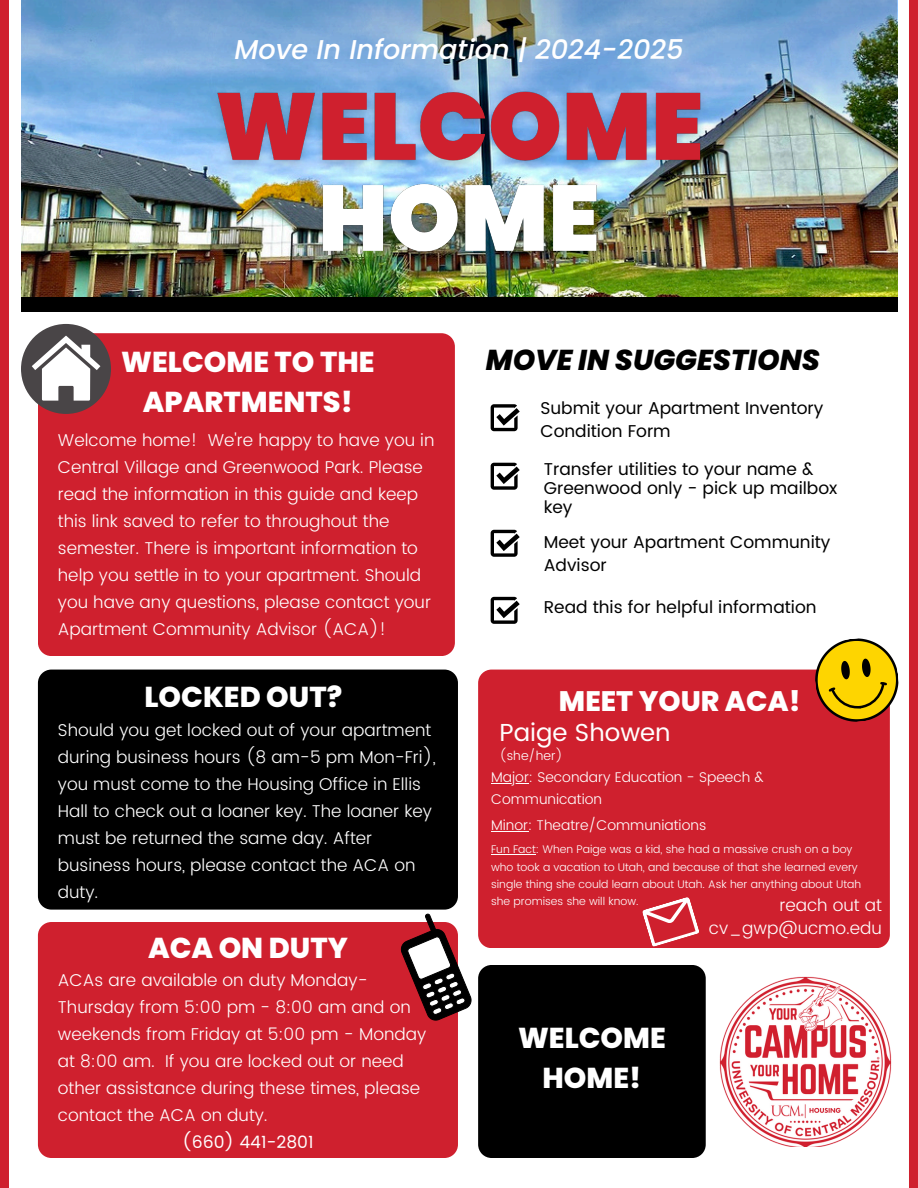
<style>
.page{position:relative;width:918px;height:1188px;background:#fff}
.page>*{position:absolute;margin:0;border:0;box-sizing:border-box;transform-origin:0 0}
.t1{font:800 28.8px/40.2px "Poppins";color:#fff;text-align:center}
.t2{font:italic 800 28.8px "Poppins";color:#000}
.t3{font:800 28.2px "Poppins";color:#fff}
.t4{font:italic 500 27.15px "Poppins";color:#fff}
.t5{font:24.6px "Poppins";color:#fff}
.t6{font:300 17.1px/27px "Poppins";color:#fff}
.t7{font:17.1px/22.5px "Poppins";color:#000}
.t8{font:17.1px "Poppins";color:#fff}
.t9{font:300 14.1px/22.2px "Poppins";color:#fff}
.t10{font:300 12.6px "Poppins";color:#fff}
.t11{font:300 11.1px/17.5px "Poppins";color:#fff}
</style>
<div class="page">
<img style="left:21px;top:140px;width:876px;height:157px">
<div style="left:38px;top:333px;width:417px;height:323px;background:#cf202e;border-radius:13px"></div>
<div style="left:38px;top:670px;width:420px;height:240px;background:#000;border-radius:13px"></div>
<div style="left:478px;top:965px;width:228px;height:193px;background:#000;border-radius:13px"></div>
<div style="left:478px;top:670px;width:412px;height:278px;background:#cf202e;border-radius:13px"></div>
<div style="left:38px;top:922px;width:420px;height:236px;background:#cf202e;border-radius:13px"></div>
<img style="left:21px;top:0;width:876px;height:140px">
<div style="left:21px;top:297px;width:876px;height:14px;background:#000"></div>
<svg style="left:400px;top:913px;width:72px;height:108px"></svg>
<div style="left:0;top:0;width:9px;height:1188px;background:#cf202e"></div>
<div style="left:909px;top:0;width:9px;height:1188px;background:#cf202e"></div>
<img style="left:719px;top:977px;width:172px;height:169px">
<div style="left:21px;top:324px;width:90px;height:90px;background:#494547;border-radius:50%"></div>
<svg style="left:32px;top:336px;width:68px;height:65px"></svg>
<svg style="left:491px;top:404px;width:29px;height:27px"></svg>
<svg style="left:491px;top:530px;width:29px;height:27px"></svg>
<svg style="left:491px;top:463px;width:29px;height:27px"></svg>
<svg style="left:491px;top:597px;width:29px;height:27px"></svg>
<img style="left:309px;top:193px;width:301px;height:90px">
<img style="left:202px;top:63px;width:513px;height:130px">
<svg style="left:811px;top:638px;width:88px;height:88px"></svg>
<svg style="left:642px;top:897px;width:57px;height:50px"></svg>
<hr style="left:491px;top:783px;width:38px;height:1px;background:#fff">
<hr style="left:491px;top:854px;width:45px;height:1px;background:#fff">
<hr style="left:491px;top:831px;width:37px;height:1px;background:#fff">
<h5 class="t4" style="left:234px;top:30px;width:451px">Move In Information | 2024-2025</h5>
<h5 class="t1" style="left:121px;top:342px;width:255px">WELCOME TO THE<br>APARTMENTS!</h5>
<h5 class="t6" style="left:58px;top:427px;width:378px">Welcome home! We're happy to have you in Central Village and Greenwood Park. Please read the information in this guide and keep this link saved to refer to throughout the semester. There is important information to help you settle in to your apartment. Should you have any questions, please contact your Apartment Community Advisor (ACA)!</h5>
<p class="t1" style="left:145px;top:677px;width:199px">LOCKED OUT?</p>
<p class="t6" style="left:58px;top:717px;width:379px">Should you get locked out of your apartment during business hours (8 am-5 pm Mon-Fri), you must come to the Housing Office in Ellis Hall to check out a loaner key. The loaner key must be returned the same day. After business hours, please contact the ACA on duty.</p>
<p class="t1" style="left:148px;top:928px;width:201px">ACA ON DUTY</p>
<p class="t6" style="left:58px;top:967px;width:311px">ACAs are available on duty Monday-</p>
<p class="t6" style="left:58px;top:994px;width:354px">Thursday from 5:00 pm - 8:00 am and on</p>
<p class="t6" style="left:58px;top:1021px;width:370px">weekends from Friday at 5:00 pm - Monday</p>
<p class="t6" style="left:58px;top:1048px;width:347px">at 8:00 am. If you are locked out or need</p>
<p class="t6" style="left:58px;top:1075px;width:364px">other assistance during these times, please</p>
<p class="t6" style="left:58px;top:1102px;width:211px">contact the ACA on duty.</p>
<p class="t8" style="left:182px;top:1132px;width:133px">(660) 441-2801</p>
<h2 class="t2" style="left:486px;top:340px;width:336px">MOVE IN SUGGESTIONS</h2>
<h3 class="t7" style="left:540px;top:397px;width:285px">Submit your Apartment Inventory<br>Condition Form</h3>
<h2 class="t7" style="left:544px;top:460px;width:295px;line-height:19.2px">Transfer utilities to your name &amp;<br>Greenwood only - pick up mailbox key</h2>
<p class="t7" style="left:544px;top:531px;width:288px">Meet your Apartment Community<br>Advisor</p>
<h5 class="t7" style="left:544px;top:596px;width:274px">Read this for helpful information</h5>
<h6 class="t3" style="left:559px;top:681px;width:243px">MEET YOUR ACA!</h6>
<p class="t5" style="left:499px;top:718px;width:173px">Paige Showen</p>
<h4 class="t10" style="left:499px;top:748px;width:65px">(she/her)</h4>
<p class="t9" style="left:491px;top:766px;width:274px">Major: Secondary Education - Speech &amp;<br>Communication</p>
<h6 class="t9" style="left:491px;top:814px;width:217px">Minor: Theatre/Communiations</h6>
<h2 class="t11" style="left:491px;top:840px;width:372px">Fun Fact: When Paige was a kid, she had a massive crush on a boy who took a vacation to Utah, and because of that she learned every single thing she could learn about Utah. Ask her anything about Utah she promises she will know.</h2>
<h5 class="t6" style="left:779px;top:891px;width:104px">reach out at</h5>
<h2 class="t6" style="left:709px;top:915px;width:174px">cv_gwp@ucmo.edu</h2>
<h5 class="t1" style="left:518px;top:1018px;width:149px">WELCOME<br>HOME!</h5>
</div>
